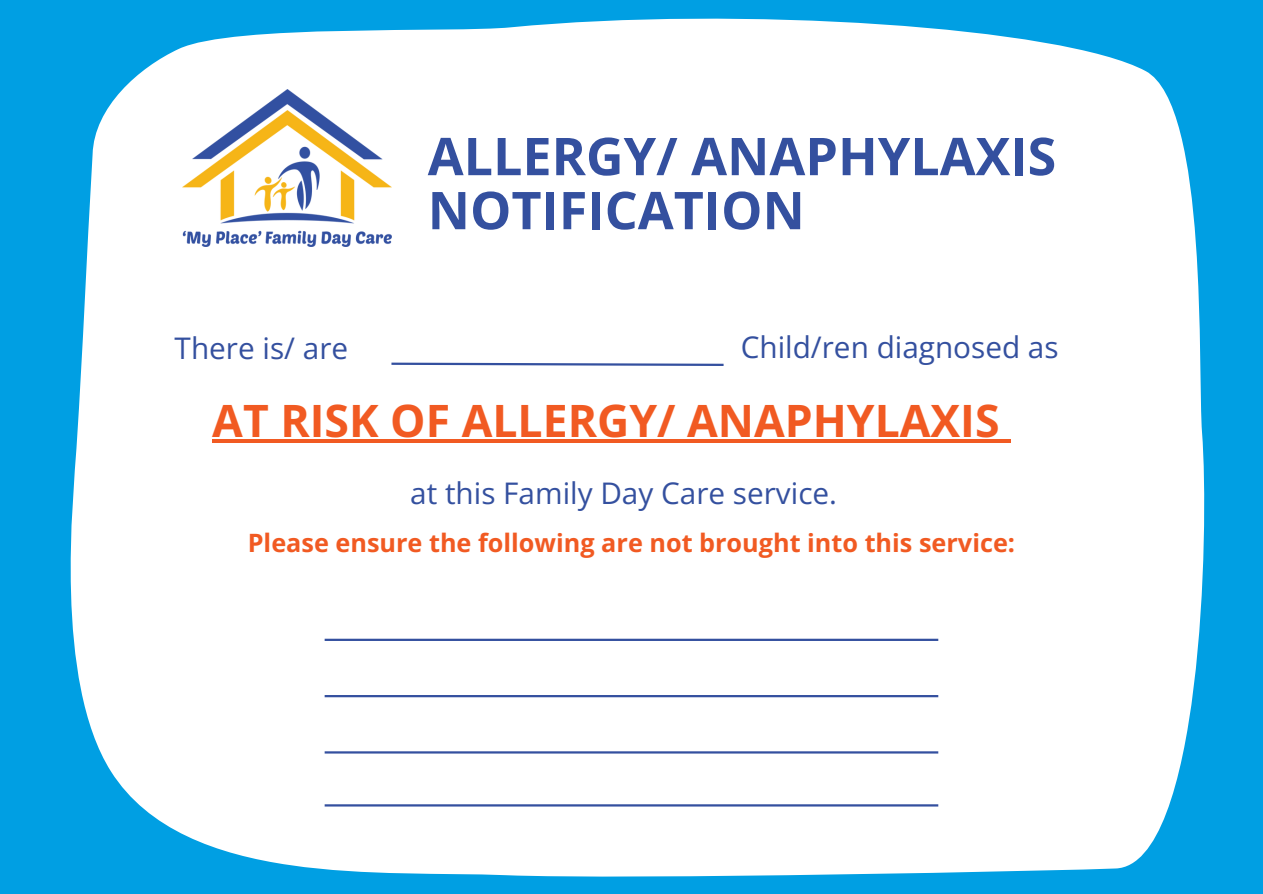
<style>
.page{position:relative;width:1263px;height:894px;background:#fff}
.page>*{position:absolute;margin:0;border:0;box-sizing:border-box;transform-origin:0 0}
.t1{font:700 52.05px/54px "Open Sans";color:#34509f}
.t2{font:700 44.55px "Open Sans";color:#f15a22}
.t3{font:29.7px "Open Sans";color:#34509f}
.t4{font:700 25.2px "Open Sans";color:#f15a22}
</style>
<div class="page">
<div style="left:0;top:0;width:1263px;height:893px;background:#009fe3"></div>
<div style="left:70px;top:18px;width:1135px;height:859px;background:#fff"></div>
<hr style="left:325px;top:638px;width:613px;height:2px;background:#34509f">
<img style="left:182px;top:89px;width:210px;height:158px">
<svg style="left:389px;top:361px;width:337px;height:6px;background:#b3bddb"></svg>
<hr style="left:212px;top:439px;width:788px;height:3px;background:#f15a22">
<svg style="left:1000px;top:439px;width:11px;height:3px"></svg>
<hr style="left:325px;top:694px;width:613px;height:3px;background:#34509f">
<hr style="left:325px;top:751px;width:613px;height:2px;background:#34509f">
<hr style="left:325px;top:804px;width:613px;height:2px;background:#34509f">
<p class="t1" style="left:428px;top:128px;width:630px">ALLERGY/ ANAPHYLAXIS<br>NOTIFICATION</p>
<p class="t3" style="left:175px;top:327px;width:175px">There is/ are</p>
<h1 class="t3" style="left:741px;top:326px;width:319px">Child/ren diagnosed as</h1>
<p class="t2" style="left:212px;top:389px;width:789px">AT RISK OF ALLERGY/ ANAPHYLAXIS</p>
<h3 class="t3" style="left:410px;top:472px;width:428px">at this Family Day Care service.</h3>
<h3 class="t4" style="left:248px;top:524px;width:769px">Please ensure the following are not brought into this service:</h3>
</div>
